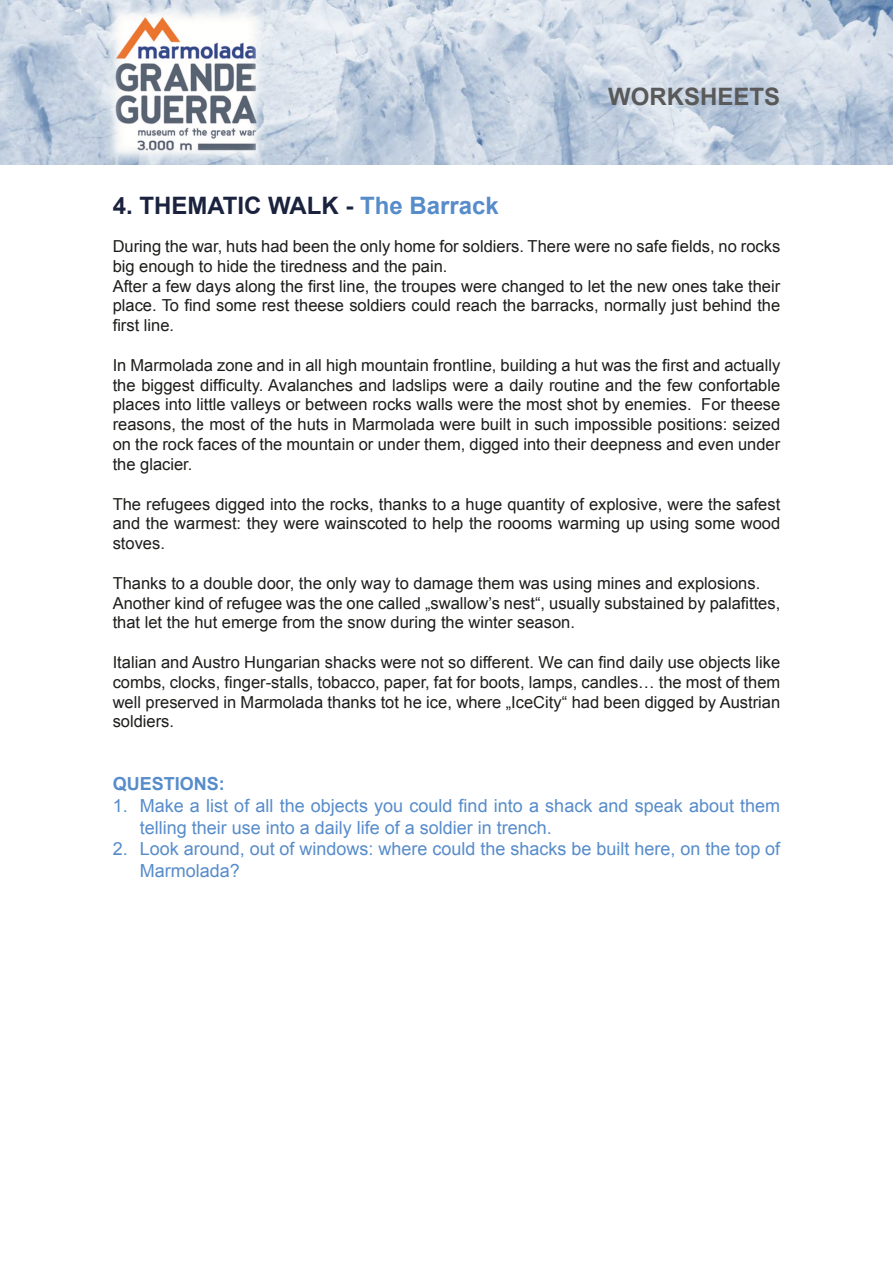
<style>
.page{position:relative;width:893px;height:1263px;background:#fff}
.page>*{position:absolute;margin:0;border:0;box-sizing:border-box;transform-origin:0 0}
.t1{font:700 24px "Arial";color:#1b223e}
.t2{font:700 24px "Arial";color:#595959}
.t3{font:18px/21.6px "Arial";color:#578cca}
.t4{font:700 18px "Arial";color:#578cca}
.t5{font:16.5px/19.8px "Arial";color:#1d1d1b;text-align:justify}
.s1{color:#578cca}
</style>
<div class="page">
<img style="left:0;top:0;width:893px;height:165px">
<h1 class="t2" style="left:608px;top:81px;width:174px">WORKSHEETS</h1>
<h1 class="t1" style="left:113px;top:190px;width:388px">4. THEMATIC WALK - <span class="s1">The Barrack</span></h1>
<p class="t5" style="left:113px;top:237px;width:669px;text-align:left">During the war, huts had been the only home for soldiers. There were no safe fields, no rocks big enough to hide the tiredness and the pain.<br>After a few days along the first line, the troupes were changed to let the new ones take their place. To find some rest theese soldiers could reach the barracks, normally just behind the first line.</p>
<p class="t5" style="left:113px;top:355px;width:669px">In Marmolada zone and in all high mountain frontline, building a hut was the first and actually the biggest difficulty. Avalanches and ladslips were a daily routine and the few confortable places into little valleys or between rocks walls were the most shot by enemies. For theese reasons, the most of the huts in Marmolada were built in such impossible positions: seized on the rock faces of the mountain or under them, digged into their deepness and even under the glacier.</p>
<p class="t5" style="left:113px;top:494px;width:669px">The refugees digged into the rocks, thanks to a huge quantity of explosive, were the safest and the warmest: they were wainscoted to help the roooms warming up using some wood stoves.</p>
<p class="t5" style="left:113px;top:573px;width:669px;text-align:left">Thanks to a double door, the only way to damage them was using mines and explosions.<br>Another kind of refugee was the one called „swallow’s nest“, usually substained by palafittes, that let the hut emerge from the snow during the winter season.</p>
<p class="t5" style="left:113px;top:652px;width:669px">Italian and Austro Hungarian shacks were not so different. We can find daily use objects like combs, clocks, finger-stalls, tobacco, paper, fat for boots, lamps, candles… the most of them well preserved in Marmolada thanks tot he ice, where „IceCity“ had been digged by Austrian soldiers.</p>
<p class="t4" style="left:113px;top:772px;width:114px">QUESTIONS:</p>
<p class="t3" style="left:140px;top:795px;width:642px;text-indent:-27px">1. Make a list of all the objects you could find into a shack and speak about them telling their use into a daily life of a soldier in trench.</p>
<p class="t3" style="left:140px;top:838px;width:642px;text-indent:-27px">2. Look around, out of windows: where could the shacks be built here, on the top of<br>Marmolada?</p>
</div>
